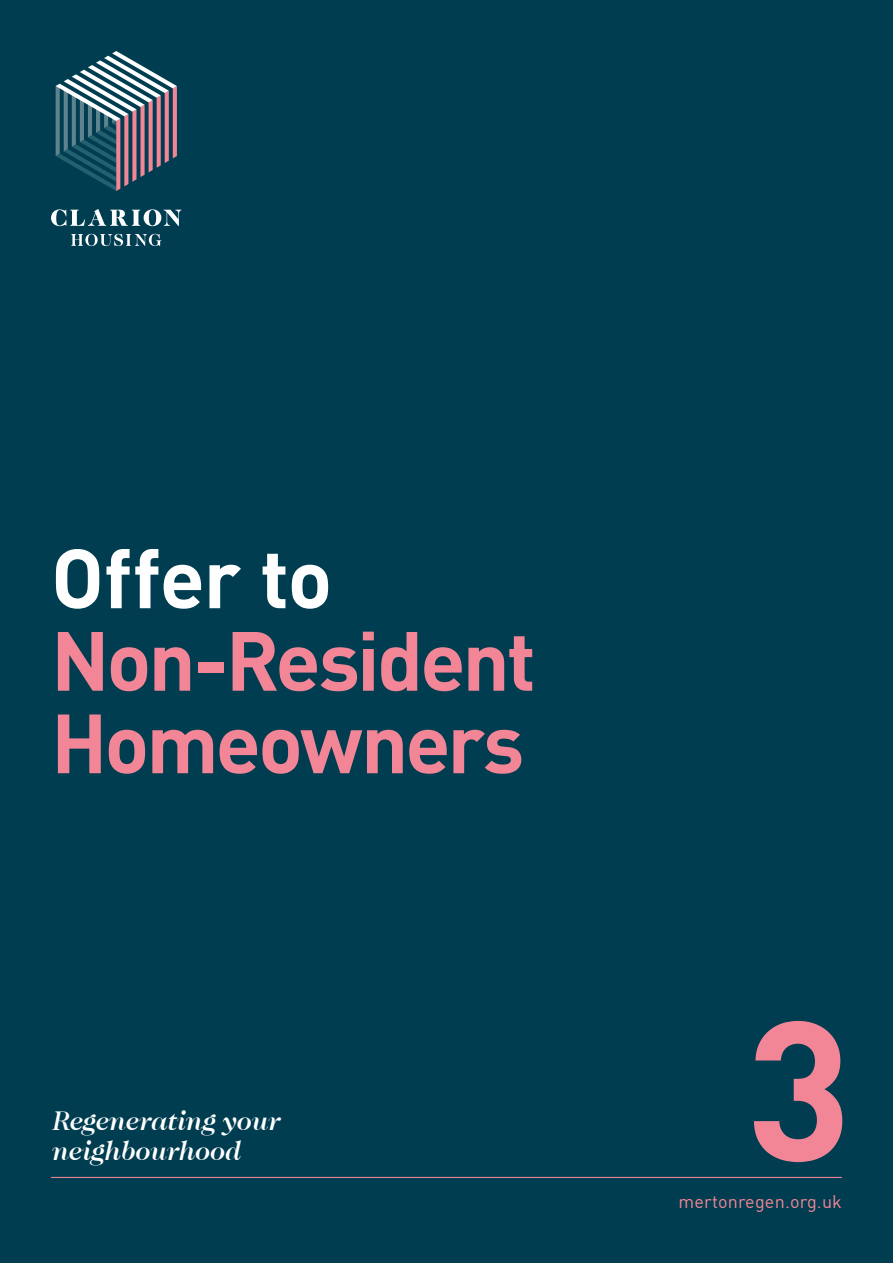
<style>
.page{position:relative;width:893px;height:1263px;background:#013d50}
.page>*{position:absolute;margin:0;border:0;box-sizing:border-box;transform-origin:0 0}
.t1{font:700 195px "DINOT";color:#f38696}
.t2{font:700 82.5px/82.5px "DINOT";letter-spacing:-.035em;color:#f38696}
.t3{font:700 82.5px "DINOT";letter-spacing:-.01em;color:#fff}
.t4{font:italic 500 27px/30px "Caslon 224 Std";letter-spacing:-.005em;color:#fff}
.t5{font:18px "DINOT";letter-spacing:.01em;color:#f38696}
</style>
<div class="page">
<svg style="left:56px;top:51px;width:121px;height:140px"></svg>
<svg style="left:51px;top:209px;width:130px;height:17px"></svg>
<svg style="left:71px;top:234px;width:90px;height:12px"></svg>
<hr style="left:51px;top:1177px;width:791px;height:1px;background:#f38696">
<h2 class="t3" style="left:51px;top:514px;width:283px">Offer to</h2>
<h2 class="t2" style="left:51px;top:612px;width:486px">Non-Resident<br>Homeowners</h2>
<p class="t4" style="left:51px;top:1106px;width:230px">Regenerating your neighbourhood</p>
<h1 class="t1" style="left:746px;top:938px;width:107px">3</h1>
<p class="t5" style="left:678px;top:1188px;width:165px">mertonregen.org.uk</p>
</div>
